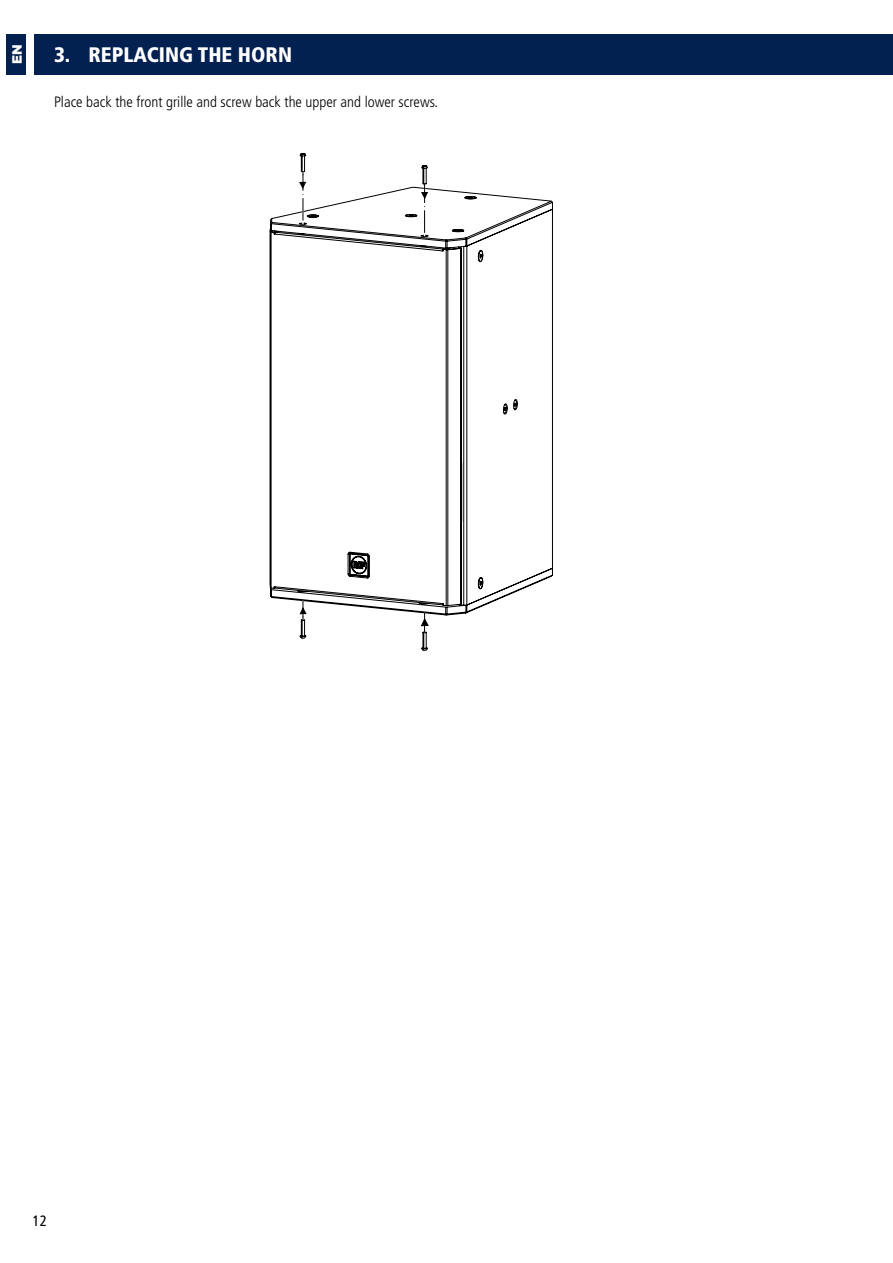
<style>
.page{position:relative;width:893px;height:1263px;background:#fff}
.page>*{position:absolute;margin:0;border:0;box-sizing:border-box;transform-origin:0 0}
.t1{font:900 condensed 21px "Frutiger LT Std";color:#fff}
.t2{font:300 condensed 15px "Frutiger LT Std";color:#000}
.t3{font:condensed 15px "Frutiger LT Std";color:#000}
.t4{font:900 13.5px "Gotham";color:#fff}
</style>
<div class="page">
<div style="left:6px;top:34px;width:20px;height:41px;background:#022050"></div>
<div style="left:34px;top:34px;width:859px;height:41px;background:#022050"></div>
<svg style="left:269px;top:187px;width:284px;height:429px"></svg>
<svg style="left:299px;top:172px;width:7px;height:52px"></svg>
<svg style="left:421px;top:184px;width:7px;height:53px"></svg>
<svg style="left:299px;top:600px;width:8px;height:20px"></svg>
<svg style="left:421px;top:613px;width:8px;height:19px"></svg>
<p class="t4" style="left:8px;top:64px;width:21px;rotate:-90deg">EN</p>
<h1 class="t1" style="left:54px;top:42px;width:239px">3. REPLACING THE HORN</h1>
<p class="t2" style="left:54px;top:94px;width:383px">Place back the front grille and screw back the upper and lower screws.</p>
<p class="t3" style="left:33px;top:1211px;width:16px">12</p>
</div>
